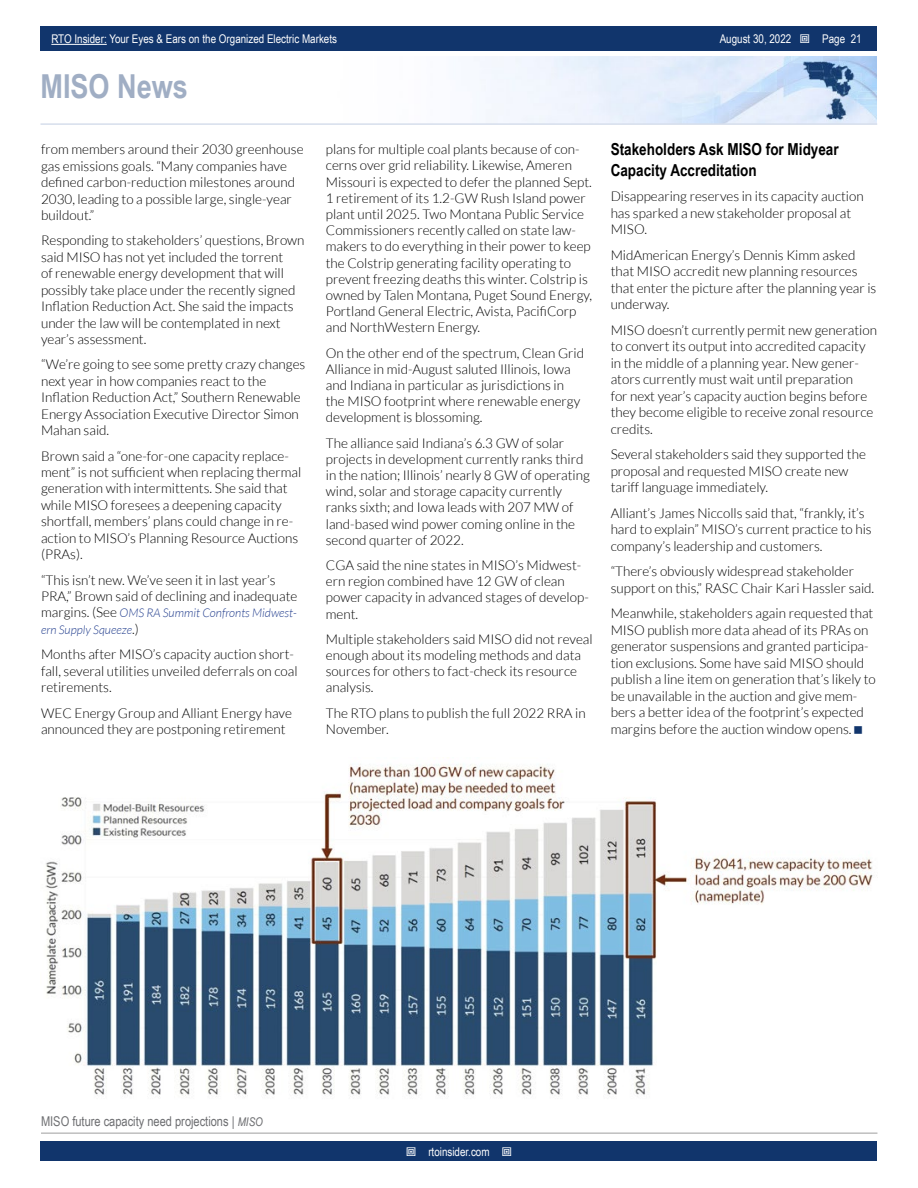
<style>
.page{position:relative;width:918px;height:1188px;background:#fff}
.page>*{position:absolute;margin:0;border:0;box-sizing:border-box;transform-origin:0 0}
.t1{font:700 33px "Arial Narrow";color:#a0aec4}
.t2{font:700 16.5px/20.1px "Arial Narrow";color:#000}
.t3{font:300 13.5px/16.5px "Lato";color:#000}
.t4{font:13.5px "Arial Narrow";color:#6d6e71}
.t5{font:12px "Arial Narrow";color:#fff}
.t6{font:italic 300 12px/16.5px "Lato";color:#25408f}
.s1{font-style:normal;font-size:13.5px;color:#000}
.s2{font-style:italic;font-size:12px}
</style>
<div class="page">
<div style="left:41px;top:1142px;width:836px;height:19px;background:#11356c"></div>
<div style="left:41px;top:27px;width:836px;height:24px;background:#11356c"></div>
<hr style="left:51px;top:44px;width:56px;height:1px;background:#fff">
<img style="left:474px;top:56px;width:403px;height:67px">
<hr style="left:40px;top:123px;width:837px;height:2px;background:#d6deec">
<hr style="left:41px;top:1132px;width:836px;height:2px;background:#bfbfbf">
<img style="left:45px;top:764px;width:828px;height:333px">
<p class="t5" style="left:51px;top:30px;width:287px">RTO Insider: Your Eyes &amp; Ears on the Organized Electric Markets</p>
<p class="t5" style="left:720px;top:30px;width:73px">August 30, 2022</p>
<p class="t5" style="left:822px;top:30px;width:41px">Page 21</p>
<h1 class="t1" style="left:40px;top:61px;width:149px">MISO News</h1>
<p class="t3" style="left:41px;top:141px;width:264px">from members around their 2030 greenhouse gas emissions goals. “Many companies have defined carbon-reduction milestones around 2030, leading to a possible large, single-year buildout.”</p>
<p class="t3" style="left:41px;top:232px;width:265px">Responding to stakeholders’ questions, Brown said MISO has not yet included the torrent<br>of renewable energy development that will possibly take place under the recently signed Inflation Reduction Act. She said the impacts under the law will be contemplated in next year’s assessment.</p>
<p class="t3" style="left:41px;top:356px;width:266px">“We’re going to see some pretty crazy changes next year in how companies react to the Inflation Reduction Act,” Southern Renewable Energy Association Executive Director Simon Mahan said.</p>
<p class="t3" style="left:41px;top:448px;width:262px">Brown said a “one-for-one capacity replace&shy;ment” is not sufficient when replacing thermal generation with intermittents. She said that while MISO foresees a deepening capacity shortfall, members’ plans could change in re&shy;action to MISO’s Planning Resource Auctions (PRAs).</p>
<p class="t3" style="left:41px;top:572px;width:258px">“This isn’t new. We’ve seen it in last year’s<br>PRA,” Brown said of declining and inadequate</p>
<p class="t6" style="left:41px;top:605px;width:257px"><span class="s1">margins. (See</span> OMS RA Summit Confronts Midwest&shy;ern Supply Squeeze<span class="s1">.)</span></p>
<p class="t3" style="left:41px;top:646px;width:258px">Months after MISO’s capacity auction short&shy;fall, several utilities unveiled deferrals on coal retirements.</p>
<p class="t3" style="left:41px;top:705px;width:252px">WEC Energy Group and Alliant Energy have announced they are postponing retirement</p>
<p class="t3" style="left:326px;top:141px;width:268px">plans for multiple coal plants because of con&shy;cerns over grid reliability. Likewise, Ameren Missouri is expected to defer the planned Sept.<br>1 retirement of its 1.2-GW Rush Island power plant until 2025. Two Montana Public Service Commissioners recently called on state law&shy;makers to do everything in their power to keep the Colstrip generating facility operating to prevent freezing deaths this winter. Colstrip is owned by Talen Montana, Puget Sound Energy, Portland General Electric, Avista, PacifiCorp and NorthWestern Energy.</p>
<p class="t3" style="left:326px;top:345px;width:260px">On the other end of the spectrum, Clean Grid Alliance in mid-August saluted Illinois, Iowa and Indiana in particular as jurisdictions in the MISO footprint where renewable energy development is blossoming.</p>
<p class="t3" style="left:326px;top:435px;width:265px">The alliance said Indiana’s 6.3 GW of solar projects in development currently ranks third in the nation; Illinois’ nearly 8 GW of operating wind, solar and storage capacity currently ranks sixth; and Iowa leads with 207 MW of land-based wind power coming online in the second quarter of 2022.</p>
<p class="t3" style="left:326px;top:557px;width:264px">CGA said the nine states in MISO’s Midwest&shy;ern region combined have 12 GW of clean power capacity in advanced stages of develop&shy;ment.</p>
<p class="t3" style="left:326px;top:631px;width:268px">Multiple stakeholders said MISO did not reveal enough about its modeling methods and data sources for others to fact-check its resource analysis.</p>
<p class="t3" style="left:326px;top:705px;width:261px">The RTO plans to publish the full 2022 RRA in<br>November.</p>
<p class="t2" style="left:611px;top:139px;width:230px">Stakeholders Ask MISO for Midyear<br>Capacity Accreditation</p>
<p class="t3" style="left:611px;top:188px;width:255px">Disappearing reserves in its capacity auction has sparked a new stakeholder proposal at<br>MISO.</p>
<p class="t3" style="left:611px;top:247px;width:267px">MidAmerican Energy’s Dennis Kimm asked that MISO accredit new planning resources that enter the picture after the planning year is underway.</p>
<p class="t3" style="left:611px;top:322px;width:268px">MISO doesn’t currently permit new generation to convert its output into accredited capacity in the middle of a planning year. New gener&shy;ators currently must wait until preparation<br>for next year’s capacity auction begins before they become eligible to receive zonal resource credits.</p>
<p class="t3" style="left:611px;top:446px;width:257px">Several stakeholders said they supported the proposal and requested MISO create new tariff language immediately.</p>
<p class="t3" style="left:611px;top:505px;width:263px">Alliant’s James Niccolls said that, “frankly, it’s hard to explain” MISO’s current practice to his company’s leadership and customers.</p>
<p class="t3" style="left:611px;top:563px;width:264px">“There’s obviously widespread stakeholder support on this,” RASC Chair Kari Hassler said.</p>
<p class="t3" style="left:611px;top:605px;width:267px">Meanwhile, stakeholders again requested that MISO publish more data ahead of its PRAs on generator suspensions and granted participa&shy;tion exclusions. Some have said MISO should publish a line item on generation that’s likely to be unavailable in the auction and give mem&shy;bers a better idea of the footprint’s expected margins before the auction window opens.</p>
<p class="t4" style="left:41px;top:1111px;width:223px">MISO future capacity need projections | <span class="s2">MISO</span></p>
<p class="t5" style="left:428px;top:1143px;width:63px">rtoinsider.com</p>
</div>
